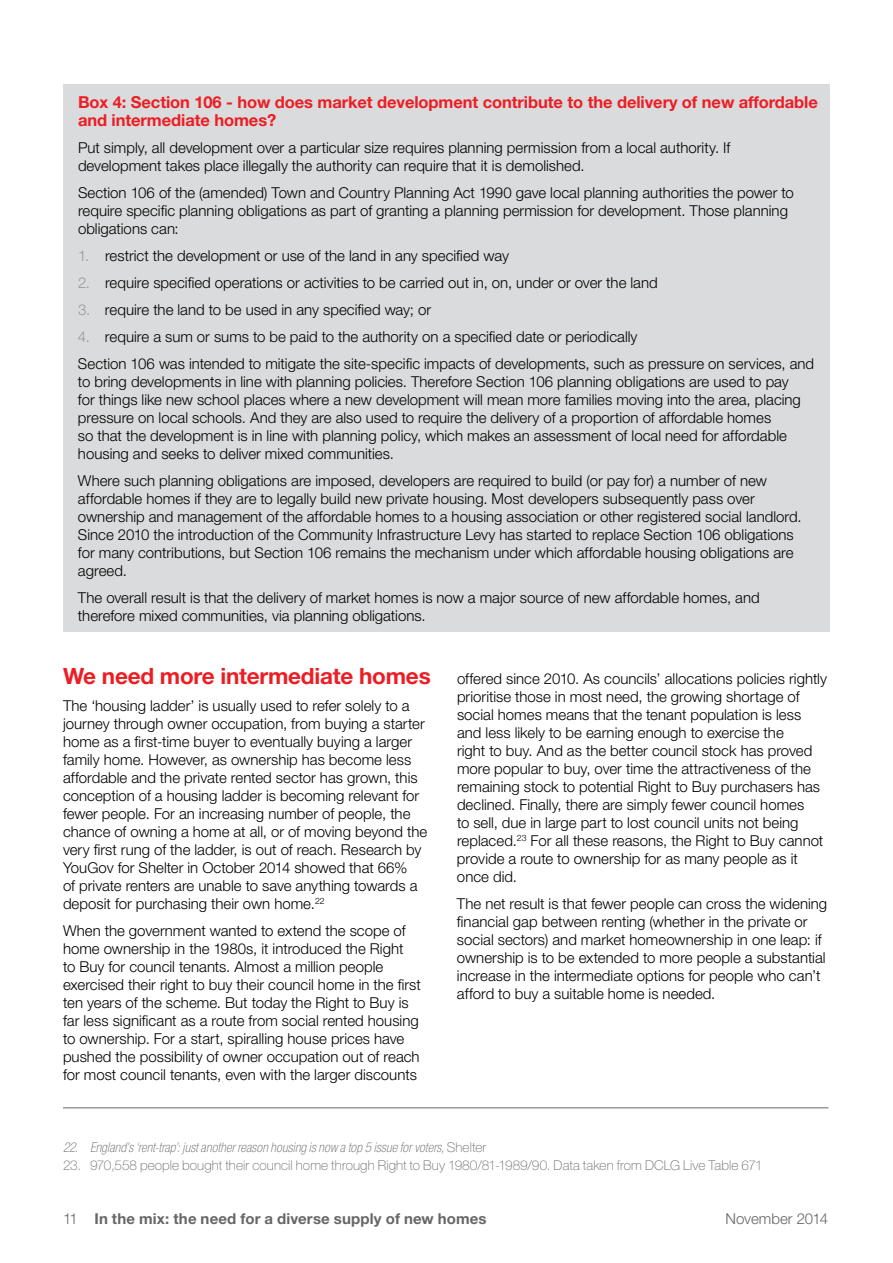
<style>
.page{position:relative;width:893px;height:1263px;background:#fff}
.page>*{position:absolute;margin:0;border:0;box-sizing:border-box;transform-origin:0 0}
.t1{font:700 22.5px "Helvetica Neue LT Pro";letter-spacing:-.01em;color:#ed1d24}
.t2{font:700 16.5px/18px "Helvetica Neue LT Pro";letter-spacing:-.005em;color:#ed1d24}
.t3{font:300 15px/18px "Helvetica Neue LT Pro";color:#000}
.t4{font:700 15px "Helvetica Neue LT Pro";letter-spacing:.01em;color:#666}
.t5{font:300 15px "Helvetica Neue LT Pro";letter-spacing:-.005em;color:#666}
.t6{font:100 13.5px "Helvetica Neue LT Pro";letter-spacing:.01em;color:#666}
.t7{font:italic 100 condensed 13.5px "Helvetica Neue LT Pro";letter-spacing:.01em;color:#666}
.s1{color:#999}
.s2{font-style:normal;font-stretch:normal}
.s3{font-weight:300}
</style>
<div class="page">
<div style="left:63px;top:84px;width:767px;height:547px;background:#dadbdc"></div>
<hr style="left:63px;top:1107px;width:765px;height:1px;background:#999">
<p class="t2" style="left:78px;top:93px;width:741px">Box 4: Section 106 - how does market development contribute to the delivery of new affordable and intermediate homes?</p>
<p class="t3" style="left:78px;top:138px;width:654px">Put simply, all development over a particular size requires planning permission from a local authority. If development takes place illegally the authority can require that it is demolished.</p>
<p class="t3" style="left:78px;top:183px;width:717px">Section 106 of the (amended) Town and Country Planning Act 1990 gave local planning authorities the power to require specific planning obligations as part of granting a planning permission for development. Those planning obligations can:</p>
<p class="t3" style="left:78px;top:246px;width:432px"><span class="s1">1.</span> restrict the development or use of the land in any specified way</p>
<p class="t3" style="left:78px;top:273px;width:581px"><span class="s1">2.</span> require specified operations or activities to be carried out in, on, under or over the land</p>
<p class="t3" style="left:78px;top:300px;width:355px"><span class="s1">3.</span> require the land to be used in any specified way; or</p>
<p class="t3" style="left:78px;top:323px;width:738px;line-height:27px"><span class="s1">4.</span> require a sum or sums to be paid to the authority on a specified date or periodically<br>Section 106 was intended to mitigate the site-specific impacts of developments, such as pressure on services, and</p>
<p class="t3" style="left:78px;top:372px;width:724px">to bring developments in line with planning policies. Therefore Section 106 planning obligations are used to pay for things like new school places where a new development will mean more families moving into the area, placing pressure on local schools. And they are also used to require the delivery of a proportion of affordable homes<br>so that the development is in line with planning policy, which makes an assessment of local need for affordable housing and seeks to deliver mixed communities.</p>
<p class="t3" style="left:78px;top:471px;width:725px">Where such planning obligations are imposed, developers are required to build (or pay for) a number of new affordable homes if they are to legally build new private housing. Most developers subsequently pass over ownership and management of the affordable homes to a housing association or other registered social landlord.<br>Since 2010 the introduction of the Community Infrastructure Levy has started to replace Section 106 obligations for many contributions, but Section 106 remains the mechanism under which affordable housing obligations are agreed.</p>
<p class="t3" style="left:78px;top:588px;width:683px">The overall result is that the delivery of market homes is now a major source of new affordable homes, and therefore mixed communities, via planning obligations.</p>
<h1 class="t1" style="left:63px;top:662px;width:369px">We need more intermediate homes</h1>
<p class="t3" style="left:63px;top:696px;width:366px">The ‘housing ladder’ is usually used to refer solely to a journey through owner occupation, from buying a starter home as a first-time buyer to eventually buying a larger family home. However, as ownership has become less affordable and the private rented sector has grown, this conception of a housing ladder is becoming relevant for fewer people. For an increasing number of people, the chance of owning a home at all, or of moving beyond the very first rung of the ladder, is out of reach. Research by YouGov for Shelter in October 2014 showed that 66%<br>of private renters are unable to save anything towards a deposit for purchasing their own home.<sup>22</sup></p>
<p class="t3" style="left:63px;top:921px;width:359px">When the government wanted to extend the scope of home ownership in the 1980s, it introduced the Right<br>to Buy for council tenants. Almost a million people exercised their right to buy their council home in the first ten years of the scheme. But today the Right to Buy is far less significant as a route from social rented housing to ownership. For a start, spiralling house prices have pushed the possibility of owner occupation out of reach for most council tenants, even with the larger discounts</p>
<p class="t3" style="left:457px;top:669px;width:372px">offered since 2010. As councils’ allocations policies rightly prioritise those in most need, the growing shortage of social homes means that the tenant population is less and less likely to be earning enough to exercise the<br>right to buy. And as the better council stock has proved more popular to buy, over time the attractiveness of the remaining stock to potential Right to Buy purchasers has declined. Finally, there are simply fewer council homes<br>to sell, due in large part to lost council units not being replaced.<sup>23</sup> For all these reasons, the Right to Buy cannot provide a route to ownership for as many people as it once did.</p>
<p class="t3" style="left:457px;top:894px;width:372px">The net result is that fewer people can cross the widening financial gap between renting (whether in the private or social sectors) and market homeownership in one leap: if ownership is to be extended to more people a substantial increase in the intermediate options for people who can’t afford to buy a suitable home is needed.</p>
<p class="t7" style="left:63px;top:1140px;width:425px">22. England’s ‘rent-trap’: just another reason housing is now a top 5 issue for voters, <span class="s2">Shelter</span></p>
<p class="t6" style="left:63px;top:1157px;width:701px">23. 970,558 people bought their council home through Right to Buy 1980/81-1989/90. Data taken from DCLG Live Table 671</p>
<p class="t4" style="left:63px;top:1209px;width:425px"><span class="s3">11</span> In the mix: the need for a diverse supply of new homes</p>
<p class="t5" style="left:725px;top:1209px;width:104px">November 2014</p>
</div>
